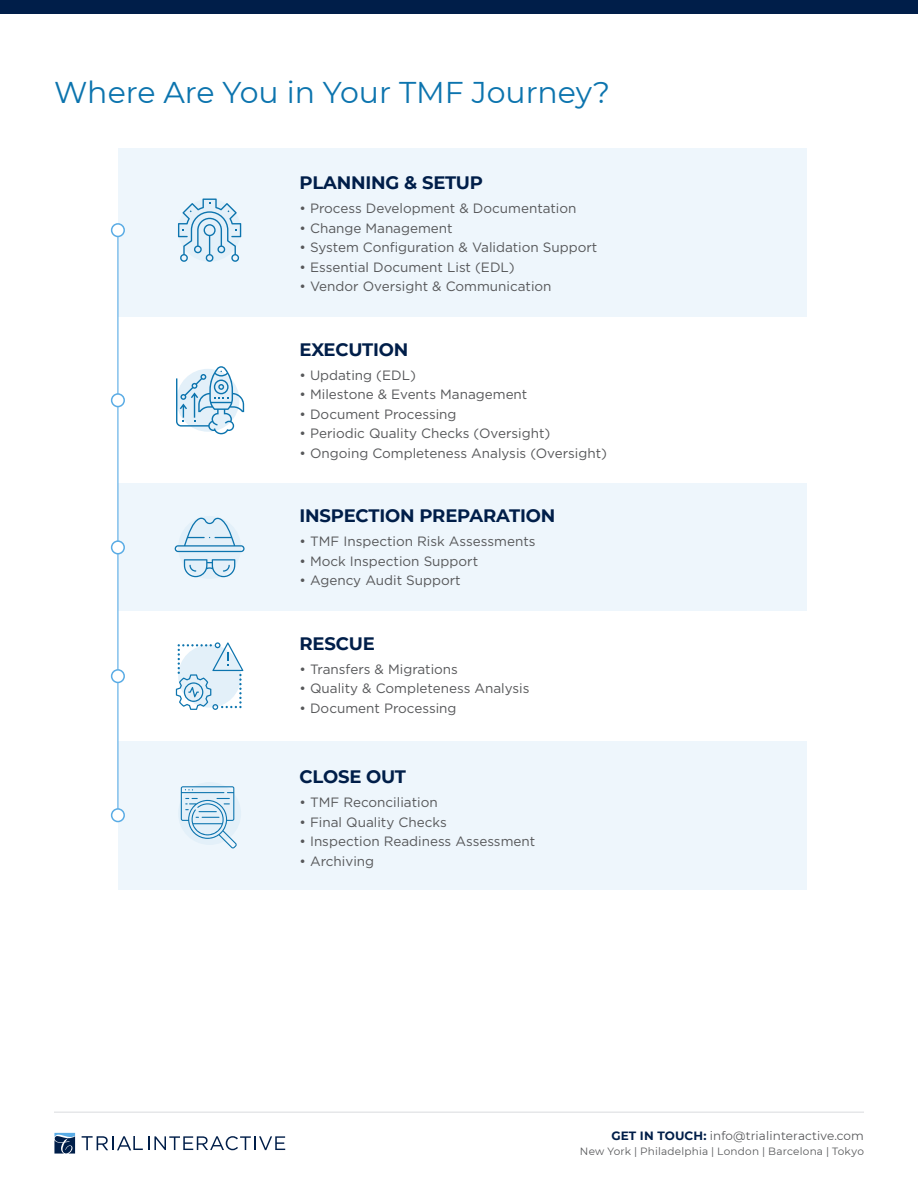
<style>
.page{position:relative;width:918px;height:1188px;background:#fff}
.page>*{position:absolute;margin:0;border:0;box-sizing:border-box;transform-origin:0 0}
.t1{font:30px "Montserrat";color:#0c74ae}
.t2{font:700 18px "Montserrat";letter-spacing:-.01em;color:#001e49}
.t3{font:13.5px "Gotham";color:#57585a}
.t4{font:12px "Montserrat";letter-spacing:.01em;color:#57585a}
.t5{font:10.5px "Montserrat";letter-spacing:.02em;color:#57585a}
.s1{font-weight:700;color:#001e49}
</style>
<div class="page">
<svg style="left:82px;top:1136px;width:61px;height:14px"></svg>
<svg style="left:149px;top:1136px;width:136px;height:14px"></svg>
<svg style="left:54px;top:1133px;width:21px;height:21px"></svg>
<hr style="left:54px;top:1111px;width:810px;height:2px;background:#e6e7e9">
<div style="left:0;top:0;width:918px;height:14px;background:#001e49"></div>
<div style="left:118px;top:149px;width:688px;height:168px;background:#eef6fc"></div>
<div style="left:118px;top:484px;width:688px;height:127px;background:#eef6fc"></div>
<div style="left:118px;top:741px;width:688px;height:148px;background:#eef6fc"></div>
<hr style="left:117px;top:230px;width:1px;height:579px;background:#5aace5">
<div style="left:112px;top:224px;width:12px;height:12px;background:#fff;border-radius:50%"></div>
<div style="left:111px;top:223px;width:14px;height:14px;border:2px solid #5aace5;border-radius:50%"></div>
<div style="left:112px;top:394px;width:12px;height:13px;background:#fff;border-radius:50%"></div>
<div style="left:111px;top:393px;width:14px;height:14px;border:2px solid #5aace5;border-radius:50%"></div>
<div style="left:112px;top:541px;width:12px;height:13px;background:#fff;border-radius:50%"></div>
<div style="left:111px;top:540px;width:14px;height:14px;border:2px solid #5aace5;border-radius:50%"></div>
<div style="left:112px;top:670px;width:12px;height:12px;background:#fff;border-radius:50%"></div>
<div style="left:111px;top:669px;width:14px;height:14px;border:2px solid #5aace5;border-radius:50%"></div>
<div style="left:112px;top:809px;width:12px;height:13px;background:#fff;border-radius:50%"></div>
<div style="left:111px;top:808px;width:14px;height:14px;border:2px solid #5aace5;border-radius:50%"></div>
<svg style="left:178px;top:199px;width:63px;height:63px"></svg>
<div style="left:178px;top:782px;width:63px;height:63px;background:#e3f0f9;border-radius:50%"></div>
<svg style="left:181px;top:786px;width:56px;height:62px"></svg>
<svg style="left:178px;top:516px;width:63px;height:63px"></svg>
<svg style="left:175px;top:518px;width:70px;height:34px"></svg>
<svg style="left:184px;top:559px;width:51px;height:18px"></svg>
<svg style="left:176px;top:366px;width:68px;height:68px"></svg>
<svg style="left:176px;top:642px;width:67px;height:68px"></svg>
<h1 class="t1" style="left:54px;top:72px;width:558px">Where Are You in Your TMF Journey?</h1>
<h2 class="t2" style="left:300px;top:170px;width:185px">PLANNING &amp; SETUP</h2>
<p class="t3" style="left:300px;top:200px;width:279px">• Process Development &amp; Documentation</p>
<p class="t3" style="left:300px;top:219px;width:155px">• Change Management</p>
<p class="t3" style="left:300px;top:239px;width:299px">• System Configuration &amp; Validation Support</p>
<p class="t3" style="left:300px;top:258px;width:217px">• Essential Document List (EDL)</p>
<p class="t3" style="left:300px;top:278px;width:254px">• Vendor Oversight &amp; Communication</p>
<h2 class="t2" style="left:300px;top:336px;width:110px">EXECUTION</h2>
<p class="t3" style="left:300px;top:366px;width:118px">• Updating (EDL)</p>
<p class="t3" style="left:300px;top:386px;width:229px">• Milestone &amp; Events Management</p>
<p class="t3" style="left:300px;top:405px;width:159px">• Document Processing</p>
<p class="t3" style="left:300px;top:425px;width:252px">• Periodic Quality Checks (Oversight)</p>
<p class="t3" style="left:300px;top:444px;width:309px">• Ongoing Completeness Analysis (Oversight)</p>
<h2 class="t2" style="left:300px;top:503px;width:257px">INSPECTION PREPARATION</h2>
<p class="t3" style="left:300px;top:533px;width:237px">• TMF Inspection Risk Assessments</p>
<p class="t3" style="left:300px;top:552px;width:180px">• Mock Inspection Support</p>
<p class="t3" style="left:300px;top:572px;width:163px">• Agency Audit Support</p>
<h2 class="t2" style="left:300px;top:630px;width:77px">RESCUE</h2>
<p class="t3" style="left:300px;top:660px;width:160px">• Transfers &amp; Migrations</p>
<p class="t3" style="left:300px;top:680px;width:232px">• Quality &amp; Completeness Analysis</p>
<p class="t3" style="left:300px;top:699px;width:159px">• Document Processing</p>
<h2 class="t2" style="left:300px;top:764px;width:108px">CLOSE OUT</h2>
<p class="t3" style="left:300px;top:794px;width:140px">• TMF Reconciliation</p>
<p class="t3" style="left:300px;top:813px;width:149px">• Final Quality Checks</p>
<p class="t3" style="left:300px;top:833px;width:237px">• Inspection Readiness Assessment</p>
<p class="t3" style="left:300px;top:852px;width:76px">• Archiving</p>
<p class="t4" style="left:611px;top:1128px;width:254px"><span class="s1">GET IN TOUCH:</span> info@trialinteractive.com</p>
<p class="t5" style="left:580px;top:1144px;width:286px">New York | Philadelphia | London | Barcelona | Tokyo</p>
</div>
